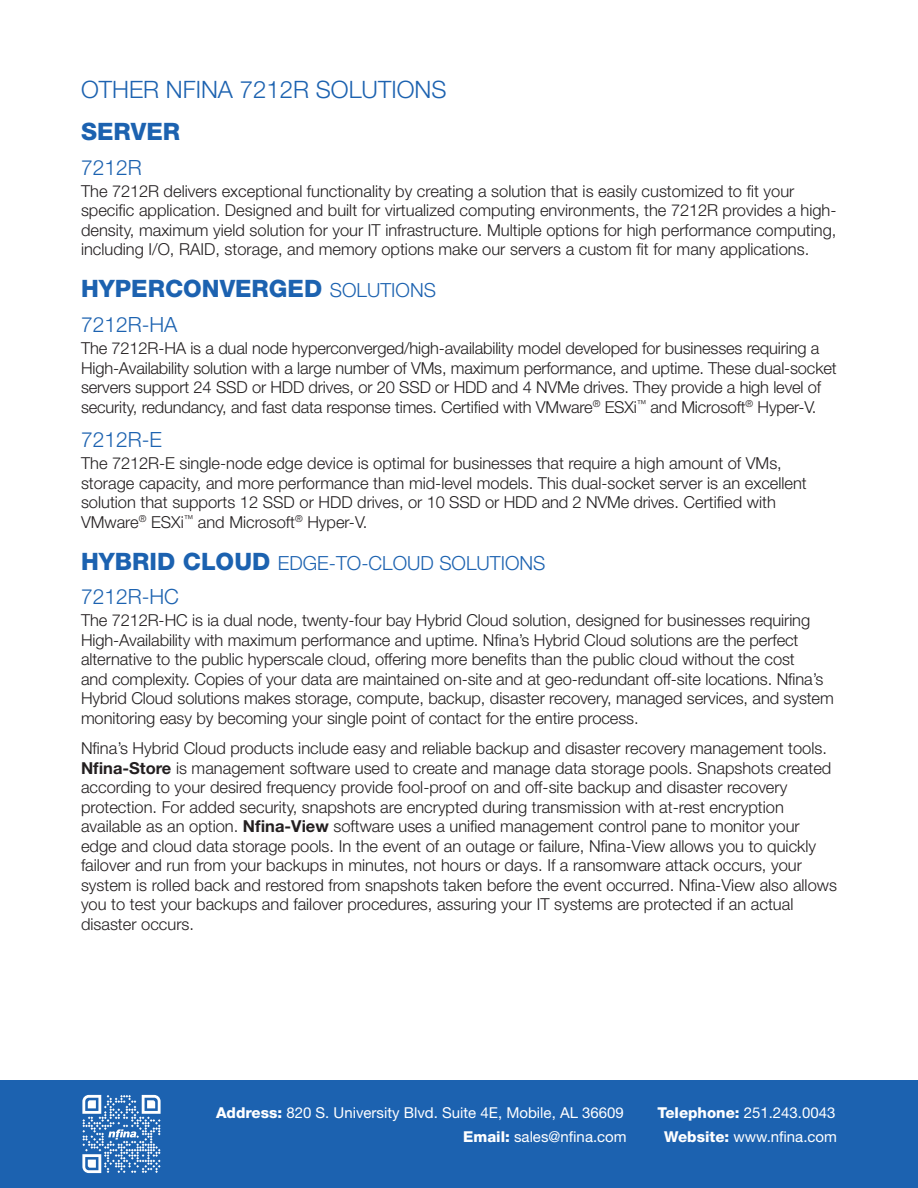
<style>
.page{position:relative;width:918px;height:1188px;background:#fff}
.page>*{position:absolute;margin:0;border:0;box-sizing:border-box;transform-origin:0 0}
.Solutions{font:800 24px "Helvetica Neue LT Std";color:#1c62b0}
.FEATURES_No_Space_Be{font:300 24px "Helvetica Neue LT Std";color:#1c62b0}
.Models{font:300 21px "Helvetica Neue LT Std";color:#1c62b0}
.Solutions-2{font:300 19.5px "Helvetica Neue LT Std";color:#1c62b0}
.Paragraph_No_Space{font:300 16.5px/19.5px "Helvetica Neue LT Std";letter-spacing:-.005em;color:#231f20}
.Paragraph_w__Space{font:300 16.5px/19.5px "Helvetica Neue LT Std";color:#231f20}
.t1{font:15px "Helvetica Neue LT Std";color:#fff}
.s1{font-weight:300;font-size:19.5px}
.s2{font-weight:800;font-size:24px}
.s3{font-weight:700}
.s4{font-weight:800}
</style>
<div class="page">
<div style="left:0;top:1080px;width:918px;height:108px;background:#1c62b0"></div>
<svg style="left:82px;top:1095px;width:79px;height:78px"></svg>
<p class="FEATURES_No_Space_Be" style="left:81px;top:75px;width:367px">OTHER NFINA 7212R SOLUTIONS</p>
<p class="Solutions" style="left:81px;top:117px;width:101px">SERVER</p>
<p class="Models" style="left:81px;top:154px;width:62px">7212R</p>
<p class="Paragraph_No_Space" style="left:81px;top:181px;width:757px">The 7212R delivers exceptional functionality by creating a solution that is easily customized to fit your specific application. Designed and built for virtualized computing environments, the 7212R provides a high&shy;density, maximum yield solution for your IT infrastructure. Multiple options for high performance computing, including I/O, RAID, storage, and memory options make our servers a custom fit for many applications.</p>
<p class="Solutions" style="left:81px;top:275px;width:357px">HYPERCONVERGED <span class="s1">SOLUTIONS</span></p>
<p class="Models" style="left:81px;top:312px;width:98px">7212R-HA</p>
<p class="Paragraph_No_Space" style="left:81px;top:338px;width:757px">The 7212R-HA is a dual node hyperconverged/high-availability model developed for businesses requiring a High-Availability solution with a large number of VMs, maximum performance, and uptime. These dual-socket servers support 24 SSD or HDD drives, or 20 SSD or HDD and 4 NVMe drives. They provide a high level of security, redundancy, and fast data response times. Certified with VMware<sup>®</sup> ESXi<sup>™</sup> and Microsoft<sup>®</sup> Hyper-V.</p>
<p class="Models" style="left:81px;top:427px;width:82px">7212R-E</p>
<p class="Paragraph_No_Space" style="left:81px;top:453px;width:727px">The 7212R-E single-node edge device is optimal for businesses that require a high amount of VMs, storage capacity, and more performance than mid-level models. This dual-socket server is an excellent solution that supports 12 SSD or HDD drives, or 10 SSD or HDD and 2 NVMe drives. Certified with VMware<sup>®</sup> ESXi<sup>™</sup> and Microsoft<sup>®</sup> Hyper-V.</p>
<p class="Solutions-2" style="left:81px;top:551px;width:466px"><span class="s2">HYBRID CLOUD</span> EDGE-TO-CLOUD SOLUTIONS</p>
<p class="Models" style="left:81px;top:584px;width:100px">7212R-HC</p>
<p class="Paragraph_No_Space" style="left:81px;top:610px;width:754px">The 7212R-HC is ia dual node, twenty-four bay Hybrid Cloud solution, designed for businesses requiring High-Availability with maximum performance and uptime. Nfina’s Hybrid Cloud solutions are the perfect alternative to the public hyperscale cloud, offering more benefits than the public cloud without the cost<br>and complexity. Copies of your data are maintained on-site and at geo-redundant off-site locations. Nfina’s Hybrid Cloud solutions makes storage, compute, backup, disaster recovery, managed services, and system monitoring easy by becoming your single point of contact for the entire process.</p>
<p class="Paragraph_w__Space" style="left:81px;top:738px;width:758px">Nfina’s Hybrid Cloud products include easy and reliable backup and disaster recovery management tools.<br><span class="s3">Nfina-Store</span> is management software used to create and manage data storage pools. Snapshots created according to your desired frequency provide fool-proof on and off-site backup and disaster recovery protection. For added security, snapshots are encrypted during transmission with at-rest encryption available as an option. <span class="s3">Nfina-View</span> software uses a unified management control pane to monitor your edge and cloud data storage pools. In the event of an outage or failure, Nfina-View allows you to quickly failover and run from your backups in minutes, not hours or days. If a ransomware attack occurs, your system is rolled back and restored from snapshots taken before the event occurred. Nfina-View also allows you to test your backups and failover procedures, assuring your IT systems are protected if an actual disaster occurs.</p>
<p class="t1" style="left:216px;top:1104px;width:409px"><span class="s4">Address:</span> 820 S. University Blvd. Suite 4E, Mobile, AL 36609</p>
<p class="t1" style="left:657px;top:1104px;width:180px"><span class="s4">Telephone:</span> 251.243.0043</p>
<p class="t1" style="left:463px;top:1128px;width:165px"><span class="s4">Email:</span> sales@nfina.com</p>
<p class="t1" style="left:664px;top:1128px;width:174px"><span class="s4">Website:</span> www.nfina.com</p>
</div>
